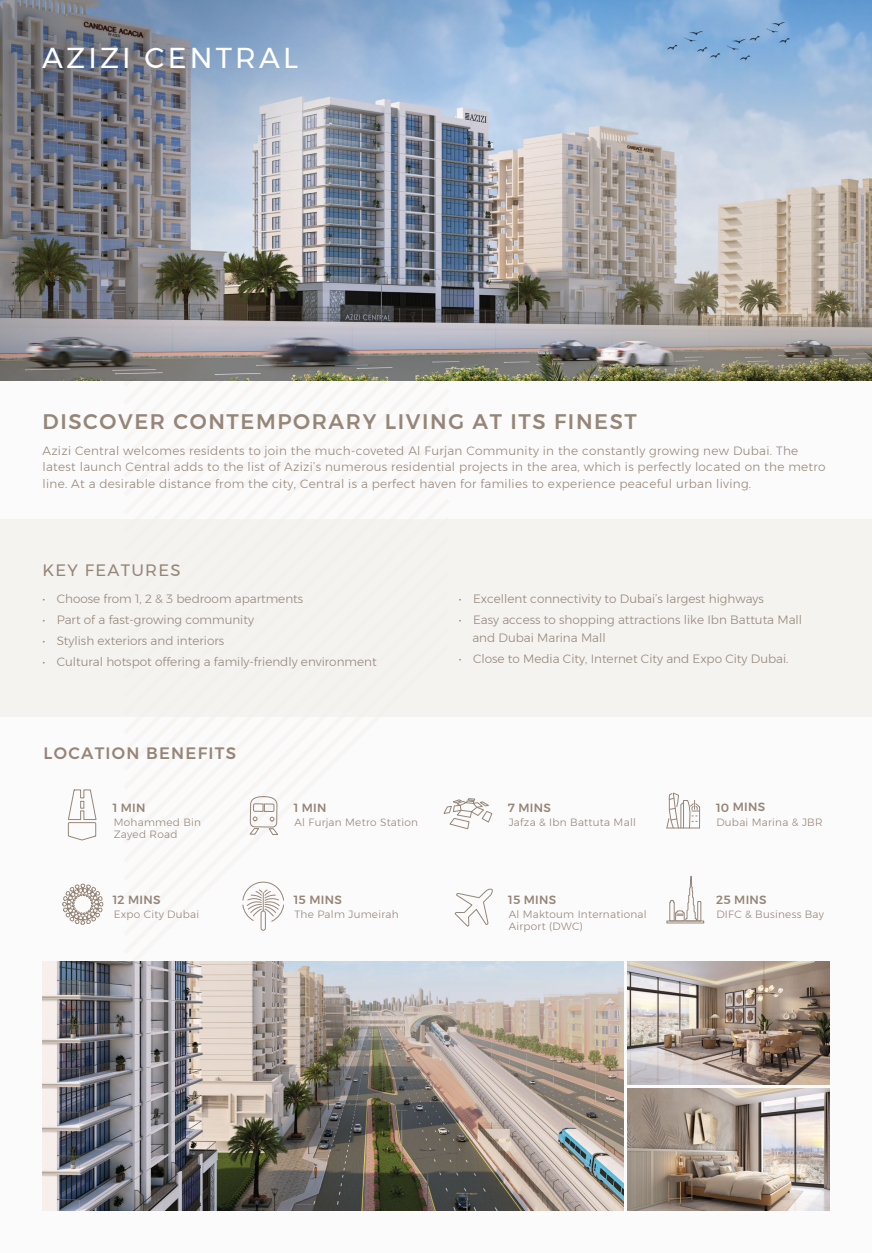
<style>
.page{position:relative;width:872px;height:1253px;background:#fff}
.page>*{position:absolute;margin:0;border:0;box-sizing:border-box;transform-origin:0 0}
.t1{font:28.65px "Montserrat";letter-spacing:.11em;color:#fff}
.t2{font:500 21px "Montserrat";letter-spacing:.075em;color:#958678}
.t3{font:500 16.5px "Montserrat";letter-spacing:.075em;color:#958678}
.t4{font:16.5px "Montserrat";letter-spacing:.075em;color:#958678}
.t5{font:300 12px/16.5px "Montserrat";letter-spacing:.025em;color:#958678}
.t6{font:300 12px/18px "Montserrat";color:#958678}
.t7{font:500 11.85px "Montserrat";letter-spacing:.025em;color:#958678}
.t8{font:300 10.5px/12.6px "Montserrat";letter-spacing:.025em;color:#958678}
</style>
<div class="page">
<div style="left:0;top:0;width:872px;height:1252px;background:#fcfbfb"></div>
<div style="left:0;top:519px;width:872px;height:197px;background:#f2f1ed"></div>
<img style="left:577px;top:0;width:295px;height:381px">
<img style="left:0;top:0;width:577px;height:381px">
<svg style="left:68px;top:789px;width:29px;height:51px"></svg>
<svg style="left:454px;top:888px;width:39px;height:39px"></svg>
<svg style="left:443px;top:798px;width:50px;height:31px"></svg>
<svg style="left:666px;top:792px;width:34px;height:36px"></svg>
<hr style="left:667px;top:827px;width:32px;height:1px;background:#958678">
<svg style="left:249px;top:796px;width:29px;height:39px"></svg>
<div style="left:261px;top:910px;width:5px;height:20px;border:1px solid #958678;border-radius:2px"></div>
<svg style="left:242px;top:881px;width:42px;height:40px"></svg>
<div style="left:666px;top:920px;width:38px;height:3px;border:1px solid #958678"></div>
<svg style="left:669px;top:875px;width:32px;height:46px"></svg>
<svg style="left:62px;top:883px;width:41px;height:41px"></svg>
<img style="left:43px;top:961px;width:580px;height:249px">
<img style="left:628px;top:1088px;width:201px;height:122px">
<img style="left:628px;top:961px;width:201px;height:122px">
<h1 class="t1" style="left:42px;top:36px;width:257px">AZIZI CENTRAL</h1>
<h2 class="t2" style="left:43px;top:404px;width:596px">DISCOVER CONTEMPORARY LIVING AT ITS FINEST</h2>
<p class="t5" style="left:43px;top:442px;width:784px">Azizi Central welcomes residents to join the much-coveted Al Furjan Community in the constantly growing new Dubai. The latest launch Central adds to the list of Azizi’s numerous residential projects in the area, which is perfectly located on the metro line. At a desirable distance from the city, Central is a perfect haven for families to experience peaceful urban living.</p>
<h3 class="t4" style="left:43px;top:557px;width:140px">KEY FEATURES</h3>
<p class="t6" style="left:43px;top:589px;width:262px">• Choose from 1, 2 &amp; 3 bedroom apartments</p>
<p class="t6" style="left:43px;top:610px;width:213px">• Part of a fast-growing community</p>
<p class="t6" style="left:43px;top:631px;width:183px">• Stylish exteriors and interiors</p>
<p class="t6" style="left:43px;top:652px;width:335px">• Cultural hotspot offering a family-friendly environment</p>
<p class="t6" style="left:459px;top:589px;width:307px">• Excellent connectivity to Dubai’s largest highways</p>
<p class="t6" style="left:472px;top:610px;width:331px;text-indent:-14px">• Easy access to shopping attractions like Ibn Battuta Mall and Dubai Marina Mall</p>
<p class="t6" style="left:459px;top:649px;width:331px">• Close to Media City, Internet City and Expo City Dubai.</p>
<h3 class="t3" style="left:44px;top:739px;width:194px">LOCATION BENEFITS</h3>
<p class="t7" style="left:113px;top:798px;width:34px">1 MIN</p>
<p class="t7" style="left:294px;top:798px;width:34px">1 MIN</p>
<p class="t7" style="left:508px;top:798px;width:44px">7 MINS</p>
<p class="t7" style="left:716px;top:797px;width:51px">10 MINS</p>
<p class="t8" style="left:114px;top:815px;width:89px">Mohammed Bin<br>Zayed Road</p>
<p class="t8" style="left:294px;top:815px;width:125px">Al Furjan Metro Station</p>
<p class="t8" style="left:508px;top:815px;width:129px">Jafza &amp; Ibn Battuta Mall</p>
<p class="t8" style="left:716px;top:815px;width:108px">Dubai Marina &amp; JBR</p>
<p class="t7" style="left:113px;top:889px;width:49px">12 MINS</p>
<p class="t7" style="left:294px;top:889px;width:50px">15 MINS</p>
<p class="t7" style="left:508px;top:890px;width:50px">15 MINS</p>
<p class="t7" style="left:716px;top:890px;width:52px">25 MINS</p>
<p class="t8" style="left:114px;top:907px;width:87px">Expo City Dubai</p>
<p class="t8" style="left:294px;top:907px;width:106px">The Palm Jumeirah</p>
<p class="t8" style="left:508px;top:907px;width:139px">Al Maktoum International<br>Airport (DWC)</p>
<p class="t8" style="left:716px;top:907px;width:109px">DIFC &amp; Business Bay</p>
</div>
